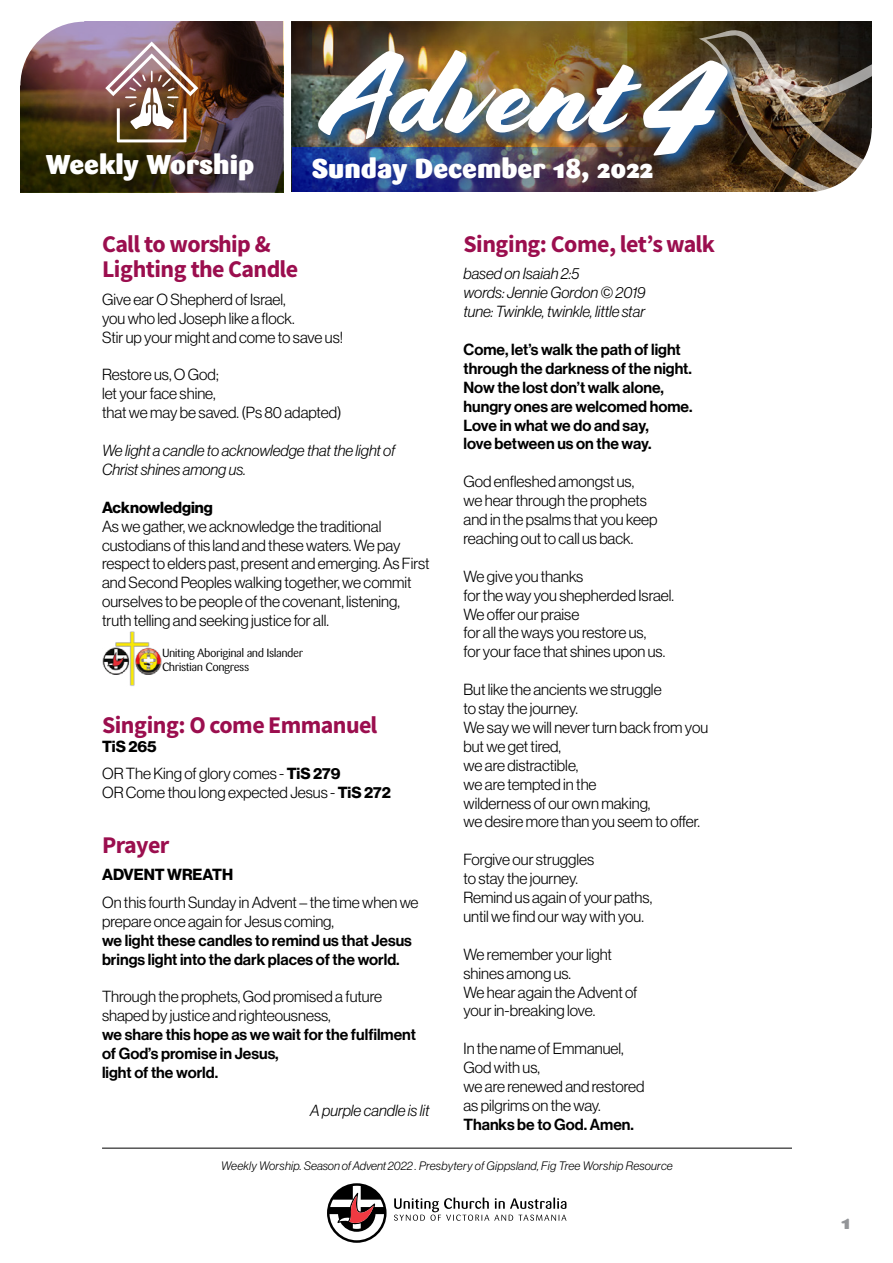
<style>
.page{position:relative;width:893px;height:1263px;background:#fff}
.page>*{position:absolute;margin:0;border:0;box-sizing:border-box;transform-origin:0 0}
.t1{font:115.5px "Cortado";letter-spacing:-.015em;color:#fff}
.t2{font:900 27px "Sari";color:#fff}
.t3{font:24px/25.5px "Source Sans Variable";letter-spacing:-.02em;color:#9b0e4e}
.t4{font:900 19.5px "Sari";color:#939598}
.t5{font:15.75px/18.9px "N Haas Grotesk DS Pro 45 Lt";color:#000}
.t6{font:15.75px/18.9px "N Haas Grotesk DS Pro 65 Md";color:#000}
.t7{font:15.75px/18.9px "N Haas Grotesk DS Pro 46 Lt It";color:#000}
.t8{font:15.75px "N Haas Grotesk DS Pro 75 Bd";color:#000}
.t9{font:12px "N Haas Grotesk DS Pro 46 Lt It";letter-spacing:.02em;color:#000}
.t10{font:11.7px/14.1px "Sari";letter-spacing:-.04em;color:#000}
.s1{font-size:142.5px}
.s2{font-family:"N Haas Grotesk DS Pro 75 Bd"}
</style>
<div class="page">
<img style="left:292px;top:22px;width:407px;height:170px">
<svg style="left:394px;top:1197px;width:172px;height:24px"></svg>
<svg style="left:327px;top:1183px;width:60px;height:60px"></svg>
<hr style="left:102px;top:1148px;width:690px;height:1px;background:#000">
<img style="left:20px;top:22px;width:263px;height:170px">
<img style="left:105px;top:42px;width:93px;height:100px">
<svg style="left:292px;top:148px;width:394px;height:44px;background:#2f2d67"></svg>
<svg style="left:20px;top:21px;width:64px;height:64px"></svg>
<img style="left:699px;top:21px;width:173px;height:171px">
<img style="left:315px;top:48px;width:427px;height:122px">
<img style="left:102px;top:631px;width:60px;height:55px">
<h1 class="t1" style="left:323px;top:26px;width:396px">Advent <span class="s1">4</span></h1>
<h2 class="t2" style="left:46px;top:148px;width:210px">Weekly Worship</h2>
<h2 class="t2" style="left:312px;top:152px;width:343px">Sunday December 18, 2022</h2>
<h3 class="t3" style="left:102px;top:231px;width:198px">Call to worship &amp;<br>Lighting the Candle</h3>
<p class="t5" style="left:102px;top:290px;width:243px">Give ear O Shepherd of Israel,<br>you who led Joseph like a flock.<br>Stir up your might and come to save us!</p>
<p class="t5" style="left:102px;top:365px;width:241px">Restore us, O God;<br>let your face shine,<br>that we may be saved. (Ps 80 adapted)</p>
<p class="t7" style="left:102px;top:441px;width:295px">We light a candle to acknowledge that the light of<br>Christ shines among us.</p>
<p class="t8" style="left:102px;top:498px;width:112px">Acknowledging</p>
<p class="t5" style="left:102px;top:517px;width:329px">As we gather, we acknowledge the traditional custodians of this land and these waters. We pay respect to elders past, present and emerging. As First and Second Peoples walking together, we commit ourselves to be people of the covenant, listening, truth telling and seeking justice for all.</p>
<p class="t10" style="left:162px;top:646px;width:143px">Uniting Aboriginal and Islander<br>Christian Congress</p>
<h3 class="t3" style="left:102px;top:712px;width:277px">Singing: O come Emmanuel</h3>
<p class="t8" style="left:102px;top:737px;width:56px">TiS 265</p>
<p class="t5" style="left:102px;top:764px;width:290px">OR The King of glory comes - <span class="s2">TiS 279<br></span>OR Come thou long expected Jesus - <span class="s2">TiS 272</span></p>
<h3 class="t3" style="left:102px;top:832px;width:69px">Prayer</h3>
<p class="t8" style="left:102px;top:866px;width:133px">ADVENT WREATH</p>
<p class="t5" style="left:102px;top:893px;width:318px">On this fourth Sunday in Advent – the time when we prepare once again for Jesus coming,</p>
<p class="t6" style="left:102px;top:931px;width:311px">we light these candles to remind us that Jesus brings light into the dark places of the world.</p>
<p class="t5" style="left:102px;top:987px;width:282px">Through the prophets, God promised a future shaped by justice and righteousness,</p>
<p class="t6" style="left:102px;top:1025px;width:315px">we share this hope as we wait for the fulfilment of God’s promise in Jesus,<br>light of the world.</p>
<p class="t7" style="left:310px;top:1101px;width:121px">A purple candle is lit</p>
<h3 class="t3" style="left:463px;top:231px;width:253px">Singing: Come, let’s walk</h3>
<p class="t7" style="left:463px;top:264px;width:184px">based on Isaiah 2:5<br>words: Jennie Gordon © 2019 tune: Twinkle, twinkle, little star</p>
<p class="t6" style="left:463px;top:340px;width:231px">Come, let’s walk the path of light through the darkness of the night.<br>Now the lost don’t walk alone, hungry ones are welcomed home.<br>Love in what we do and say,<br>love between us on the way.</p>
<p class="t5" style="left:463px;top:472px;width:195px">God enfleshed amongst us,<br>we hear through the prophets and in the psalms that you keep reaching out to call us back.</p>
<p class="t5" style="left:463px;top:567px;width:212px">We give you thanks<br>for the way you shepherded Israel.<br>We offer our praise<br>for all the ways you restore us,<br>for your face that shines upon us.</p>
<p class="t5" style="left:463px;top:680px;width:246px">But like the ancients we struggle<br>to stay the journey.<br>We say we will never turn back from you but we get tired,<br>we are distractible,<br>we are tempted in the<br>wilderness of our own making,<br>we desire more than you seem to offer.</p>
<p class="t5" style="left:463px;top:850px;width:190px">Forgive our struggles<br>to stay the journey.<br>Remind us again of your paths, until we find our way with you.</p>
<p class="t5" style="left:463px;top:945px;width:175px">We remember your light shines among us.<br>We hear again the Advent of your in-breaking love.</p>
<p class="t5" style="left:463px;top:1039px;width:183px">In the name of Emmanuel,<br>God with us,<br>we are renewed and restored as pilgrims on the way.</p>
<p class="t6" style="left:463px;top:1115px;width:172px">Thanks be to God. Amen.</p>
<p class="t9" style="left:221px;top:1159px;width:453px">Weekly Worship. Season of Advent 2022 . Presbytery of Gippsland, Fig Tree Worship Resource</p>
<p class="t4" style="left:842px;top:1210px;width:10px">1</p>
</div>
